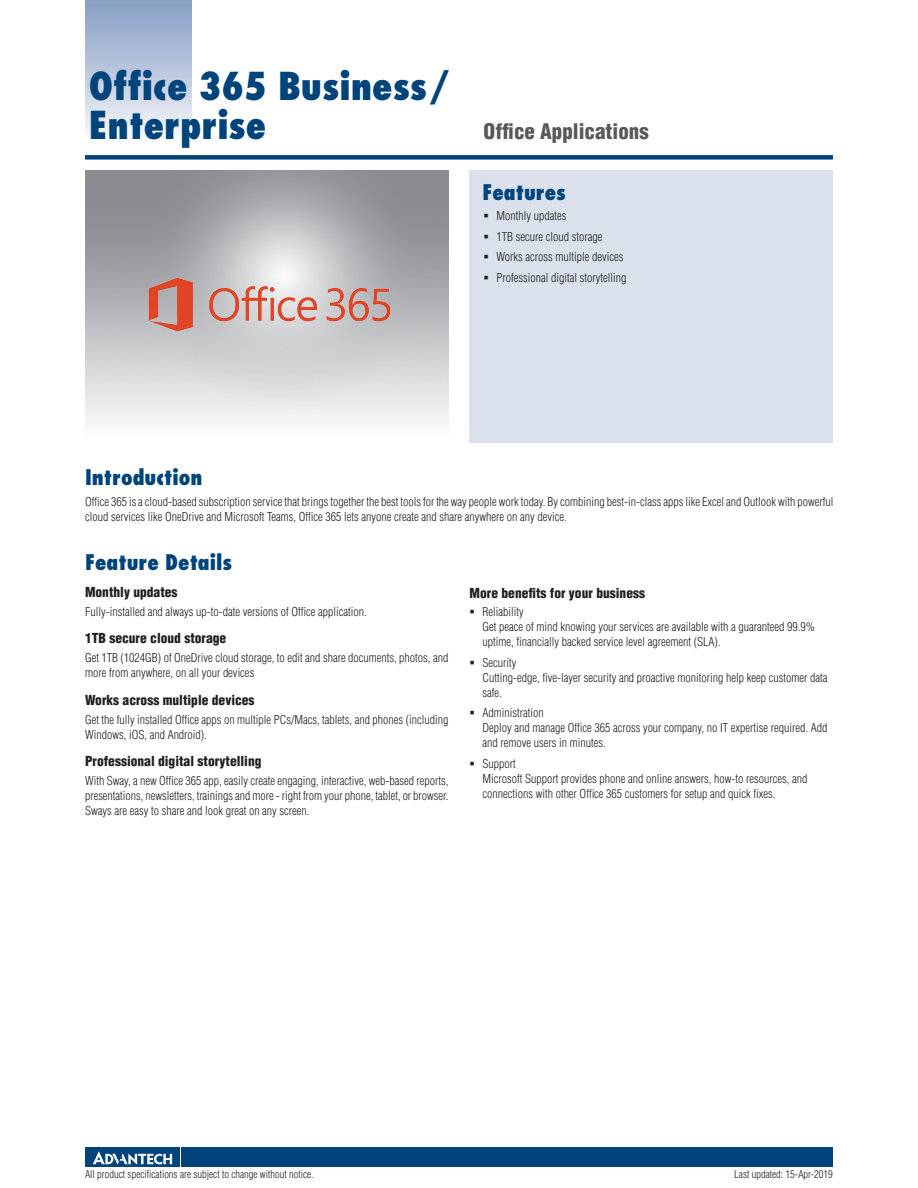
<style>
.page{position:relative;width:918px;height:1188px;background:#fff}
.page>*{position:absolute;margin:0;border:0;box-sizing:border-box;transform-origin:0 0}
.t1{font:800 condensed 37.5px/39px "Futura";color:#00447b}
.t2{font:800 condensed 21px "Futura";color:#00447b}
.t3{font:900 condensed 21px "Helvetica";color:#57585a}
.t4{font:900 condensed 13.5px "Helvetica";color:#231f20}
.t5{font:300 condensed 12px/15px "Helvetica";color:#231f20}
.t6{font:300 condensed 10.5px "Helvetica";color:#231f20}
</style>
<div class="page">
<div style="left:85px;top:155px;width:748px;height:5px;background:#00447b"></div>
<div style="left:182px;top:1147px;width:651px;height:20px;background:#00447b"></div>
<div style="left:85px;top:1147px;width:95px;height:20px;background:#00447b"></div>
<svg style="left:93px;top:1151px;width:79px;height:14px"></svg>
<div style="left:85px;top:0;width:106px;height:143px;background:linear-gradient(to bottom,#849bc1,#f9fafc)"></div>
<div style="left:470px;top:170px;width:363px;height:272px;background:#dae1ed"></div>
<img style="left:147px;top:277px;width:244px;height:56px">
<h1 class="t1" style="left:89px;top:67px;width:365px">Office 365 Business/<br>Enterprise</h1>
<h2 class="t3" style="left:484px;top:119px;width:167px">Office Applications</h2>
<h2 class="t2" style="left:482px;top:179px;width:85px">Features</h2>
<p class="t5" style="left:496px;top:205px;width:132px;line-height:20.7px">Monthly updates<br>1TB secure cloud storage<br>Works across multiple devices<br>Professional digital storytelling</p>
<h2 class="t2" style="left:85px;top:464px;width:119px">Introduction</h2>
<p class="t5" style="left:85px;top:494px;width:750px">Office 365 is a cloud-based subscription service that brings together the best tools for the way people work today. By combining best-in-class apps like Excel and Outlook with powerful cloud services like OneDrive and Microsoft Teams, Office 365 lets anyone create and share anywhere on any device.</p>
<h2 class="t2" style="left:85px;top:549px;width:149px">Feature Details</h2>
<p class="t4" style="left:85px;top:583px;width:94px">Monthly updates</p>
<p class="t5" style="left:85px;top:604px;width:283px">Fully-installed and always up-to-date versions of Office application.</p>
<p class="t4" style="left:85px;top:630px;width:143px">1TB secure cloud storage</p>
<p class="t5" style="left:85px;top:651px;width:365px">Get 1TB (1024GB) of OneDrive cloud storage, to edit and share documents, photos, and more from anywhere, on all your devices</p>
<p class="t4" style="left:85px;top:691px;width:171px">Works across multiple devices</p>
<p class="t5" style="left:85px;top:712px;width:365px">Get the fully installed Office apps on multiple PCs/Macs, tablets, and phones (including<br>Windows, iOS, and Android).</p>
<p class="t4" style="left:85px;top:753px;width:178px">Professional digital storytelling</p>
<p class="t5" style="left:85px;top:773px;width:365px;text-align:justify">With Sway, a new Office 365 app, easily create engaging, interactive, web-based reports, presentations, newsletters, trainings and more - right from your phone, tablet, or browser.<br>Sways are easy to share and look great on any screen.</p>
<p class="t4" style="left:470px;top:584px;width:177px">More benefits for your business</p>
<p class="t5" style="left:482px;top:604px;width:334px">Reliability<br>Get peace of mind knowing your services are available with a guaranteed 99.9% uptime, financially backed service level agreement (SLA).</p>
<p class="t5" style="left:482px;top:655px;width:347px">Security<br>Cutting-edge, five-layer security and proactive monitoring help keep customer data safe.</p>
<p class="t5" style="left:482px;top:706px;width:347px">Administration<br>Deploy and manage Office 365 across your company, no IT expertise required. Add and remove users in minutes.</p>
<p class="t5" style="left:482px;top:756px;width:327px">Support<br>Microsoft Support provides phone and online answers, how-to resources, and connections with other Office 365 customers for setup and quick fixes.</p>
<p class="t6" style="left:85px;top:1168px;width:230px">All product specifications are subject to change without notice.</p>
<p class="t6" style="left:734px;top:1168px;width:100px">Last updated: 15-Apr-2019</p>
</div>
